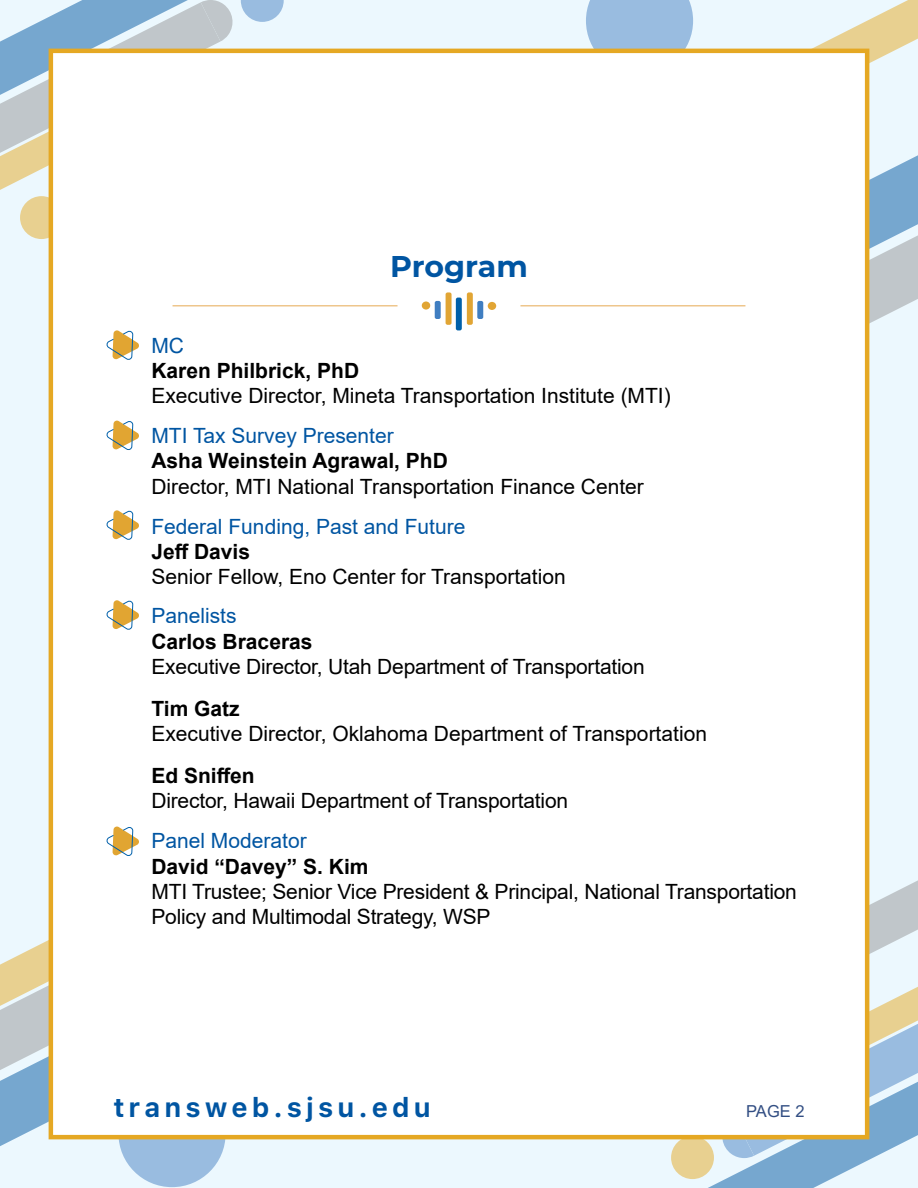
<style>
.page{position:relative;width:918px;height:1188px;background:#ecf8fe}
.page>*{position:absolute;margin:0;border:0;box-sizing:border-box;transform-origin:0 0}
.t1{font:700 30px "Montserrat";letter-spacing:-.005em;color:#0055a2}
.t2{font:700 27px "Galvji";letter-spacing:.15em;color:#0055a2}
.t3{font:21px/25.2px "Arial";letter-spacing:-.01em;color:#000}
.t4{font:700 21px "Arial";color:#000}
.t5{font:21px "Arial";color:#0055a2}
.t6{font:16.5px "Arial";color:#324e83}
</style>
<div class="page">
<svg style="left:0;top:0;width:291px;height:202px;background:#b8cbd6"></svg>
<svg style="left:20px;top:196px;width:43px;height:43px"></svg>
<div style="left:0;top:841px;width:49px;height:94px;background:#ecf8fe"></div>
<svg style="left:0;top:935px;width:314px;height:253px;background:#d4e0e4"></svg>
<div style="left:118px;top:1080px;width:108px;height:107px;background:#99bce0;border-radius:50%"></div>
<div style="left:586px;top:0;width:107px;height:49px;background:#99bce0"></div>
<svg style="left:728px;top:0;width:190px;height:358px;background:#eaecde"></svg>
<svg style="left:869px;top:68px;width:49px;height:284px;background:#c5d8e5"></svg>
<svg style="left:663px;top:818px;width:255px;height:370px;background:#c0d1d7"></svg>
<div style="left:49px;top:49px;width:820px;height:1090px;background:#fff;border:4px solid #e5a823"></div>
<hr style="left:173px;top:305px;width:225px;height:2px;background:#eec68c">
<hr style="left:520px;top:305px;width:225px;height:2px;background:#eec68c">
<div style="left:467px;top:292px;width:6px;height:33px;background:#e1a534;border-radius:2px"></div>
<div style="left:456px;top:298px;width:6px;height:32px;background:#0060aa;border-radius:2px"></div>
<div style="left:446px;top:292px;width:6px;height:33px;background:#e1a534;border-radius:2px"></div>
<div style="left:477px;top:301px;width:6px;height:18px;background:#407ec1;border-radius:2px"></div>
<div style="left:488px;top:302px;width:8px;height:8px;background:#e1a534;border-radius:50%"></div>
<div style="left:422px;top:301px;width:8px;height:9px;background:#e1a534;border-radius:50%"></div>
<div style="left:435px;top:301px;width:6px;height:18px;background:#407ec1;border-radius:2px"></div>
<svg style="left:106px;top:330px;width:33px;height:30px"></svg>
<svg style="left:106px;top:420px;width:33px;height:30px"></svg>
<svg style="left:106px;top:510px;width:33px;height:30px"></svg>
<svg style="left:106px;top:600px;width:33px;height:30px"></svg>
<svg style="left:106px;top:826px;width:33px;height:30px"></svg>
<h1 class="t1" style="left:390px;top:245px;width:139px">Program</h1>
<p class="t5" style="left:151px;top:331px;width:34px">MC</p>
<p class="t4" style="left:151px;top:356px;width:209px">Karen Philbrick, PhD</p>
<p class="t3" style="left:151px;top:383px;width:521px">Executive Director, Mineta Transportation Institute (MTI)</p>
<p class="t5" style="left:151px;top:421px;width:244px">MTI Tax Survey Presenter</p>
<p class="t4" style="left:151px;top:446px;width:298px">Asha Weinstein Agrawal, PhD</p>
<p class="t3" style="left:151px;top:473px;width:494px">Director, MTI National Transportation Finance Center</p>
<p class="t5" style="left:151px;top:512px;width:315px">Federal Funding, Past and Future</p>
<p class="t4" style="left:151px;top:537px;width:100px">Jeff Davis</p>
<p class="t3" style="left:151px;top:564px;width:416px">Senior Fellow, Eno Center for Transportation</p>
<p class="t5" style="left:151px;top:601px;width:87px">Panelists</p>
<p class="t4" style="left:151px;top:626px;width:163px">Carlos Braceras</p>
<p class="t3" style="left:151px;top:654px;width:495px">Executive Director, Utah Department of Transportation</p>
<p class="t4" style="left:151px;top:694px;width:90px">Tim Gatz</p>
<p class="t3" style="left:151px;top:721px;width:557px">Executive Director, Oklahoma Department of Transportation</p>
<p class="t4" style="left:151px;top:761px;width:105px">Ed Sniffen</p>
<p class="t3" style="left:151px;top:788px;width:418px">Director, Hawaii Department of Transportation</p>
<p class="t5" style="left:151px;top:827px;width:157px">Panel Moderator</p>
<p class="t4" style="left:151px;top:851px;width:219px">David “Davey” S. Kim</p>
<p class="t3" style="left:151px;top:879px;width:647px">MTI Trustee; Senior Vice President &amp; Principal, National Transportation<br>Policy and Multimodal Strategy, WSP</p>
<p class="t2" style="left:113px;top:1092px;width:319px">transweb.sjsu.edu</p>
<p class="t6" style="left:746px;top:1100px;width:60px">PAGE 2</p>
</div>
